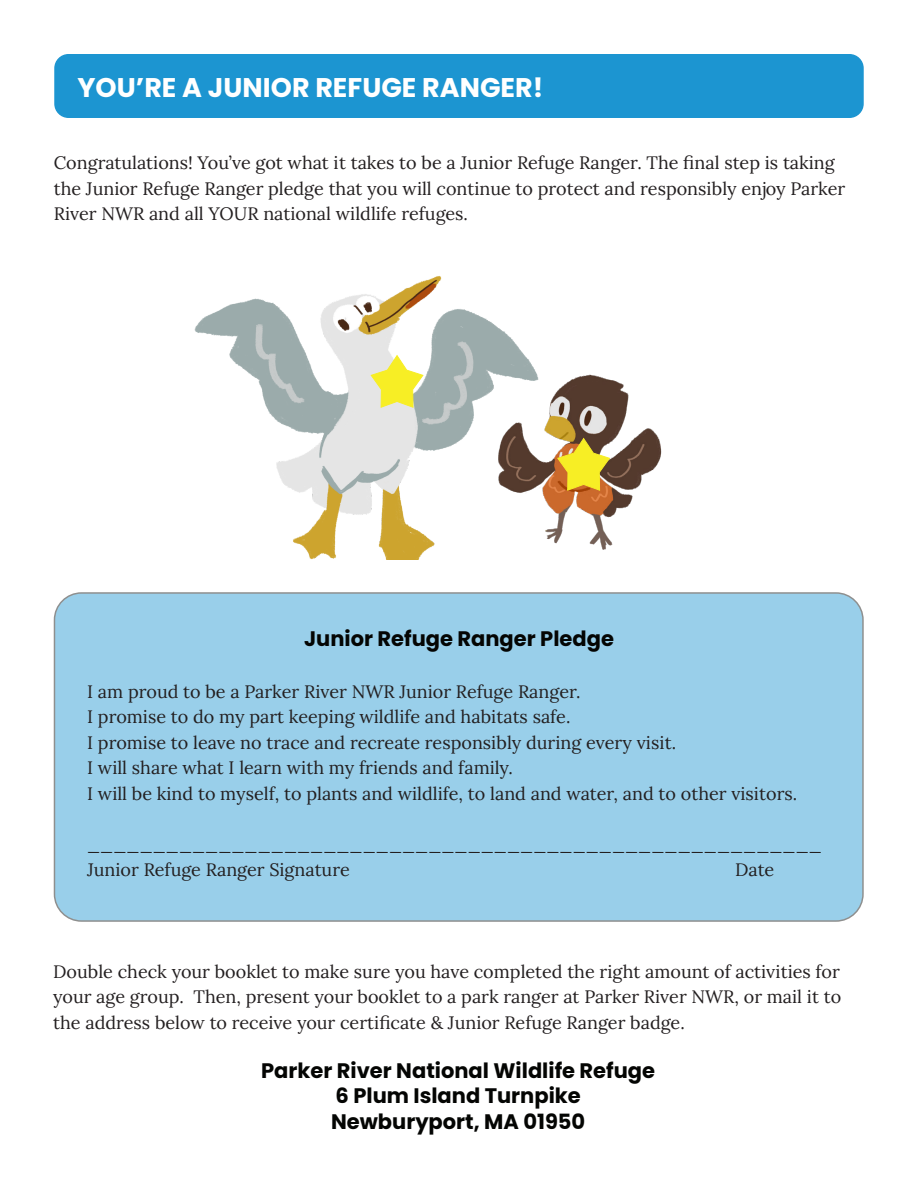
<style>
.page{position:relative;width:918px;height:1188px;background:#fff}
.page>*{position:absolute;margin:0;border:0;box-sizing:border-box;transform-origin:0 0}
.Paragraph_Style_3{font:700 27px "Poppins";color:#fff}
.Paragraph_Style_3-2{font:700 21px "Poppins";color:#040503}
.Paragraph_Style_2{font:18px/25.5px "Lora";color:#231f20}
</style>
<div class="page">
<div style="left:55px;top:55px;width:808px;height:62px;background:#1c95d1;border-radius:14px"></div>
<div style="left:54px;top:54px;width:810px;height:64px;border:2px solid #1c95d1;border-radius:14px"></div>
<div style="left:54px;top:593px;width:809px;height:328px;background:#99cfea;border-radius:27px"></div>
<div style="left:54px;top:592px;width:810px;height:330px;border:2px solid #040503;border-radius:27px"></div>
<img style="left:194px;top:276px;width:340px;height:283px">
<svg style="left:371px;top:355px;width:52px;height:52px"></svg>
<div style="left:132px;top:407px;width:122px;height:119px;background:#fff"></div>
<img style="left:490px;top:369px;width:172px;height:182px">
<svg style="left:558px;top:438px;width:52px;height:52px"></svg>
<p class="Paragraph_Style_3" style="left:77px;top:72px;width:467px">YOU’RE A JUNIOR REFUGE RANGER!</p>
<p class="Paragraph_Style_2" style="left:54px;top:149px;width:793px">Congratulations! You’ve got what it takes to be a Junior Refuge Ranger. The final step is taking the Junior Refuge Ranger pledge that you will continue to protect and responsibly enjoy Parker<br>River NWR and all YOUR national wildlife refuges.</p>
<p class="Paragraph_Style_3-2" style="left:304px;top:626px;width:311px">Junior Refuge Ranger Pledge</p>
<p class="Paragraph_Style_2" style="left:87px;top:677px;width:495px">I am proud to be a Parker River NWR Junior Refuge Ranger.</p>
<p class="Paragraph_Style_2" style="left:87px;top:703px;width:485px">I promise to do my part keeping wildlife and habitats safe.</p>
<p class="Paragraph_Style_2" style="left:87px;top:728px;width:590px">I promise to leave no trace and recreate responsibly during every visit.</p>
<p class="Paragraph_Style_2" style="left:87px;top:754px;width:427px">I will share what I learn with my friends and family.</p>
<p class="Paragraph_Style_2" style="left:87px;top:779px;width:712px">I will be kind to myself, to plants and wildlife, to land and water, and to other visitors.</p>
<p class="Paragraph_Style_2" style="left:87px;top:830px;width:736px">________________________________________________________</p>
<p class="Paragraph_Style_2" style="left:87px;top:856px;width:264px">Junior Refuge Ranger Signature</p>
<p class="Paragraph_Style_2" style="left:735px;top:856px;width:41px">Date</p>
<p class="Paragraph_Style_2" style="left:53px;top:957px;width:790px;text-align:justify">Double check your booklet to make sure you have completed the right amount of activities for your age group. Then, present your booklet to a park ranger at Parker River NWR, or mail it to the address below to receive your certificate &amp; Junior Refuge Ranger badge.</p>
<p class="Paragraph_Style_3-2" style="left:261px;top:1059px;width:395px">Parker River National Wildlife Refuge</p>
<p class="Paragraph_Style_3-2" style="left:336px;top:1084px;width:247px">6 Plum Island Turnpike</p>
<p class="Paragraph_Style_3-2" style="left:331px;top:1109px;width:256px">Newburyport, MA 01950</p>
</div>
